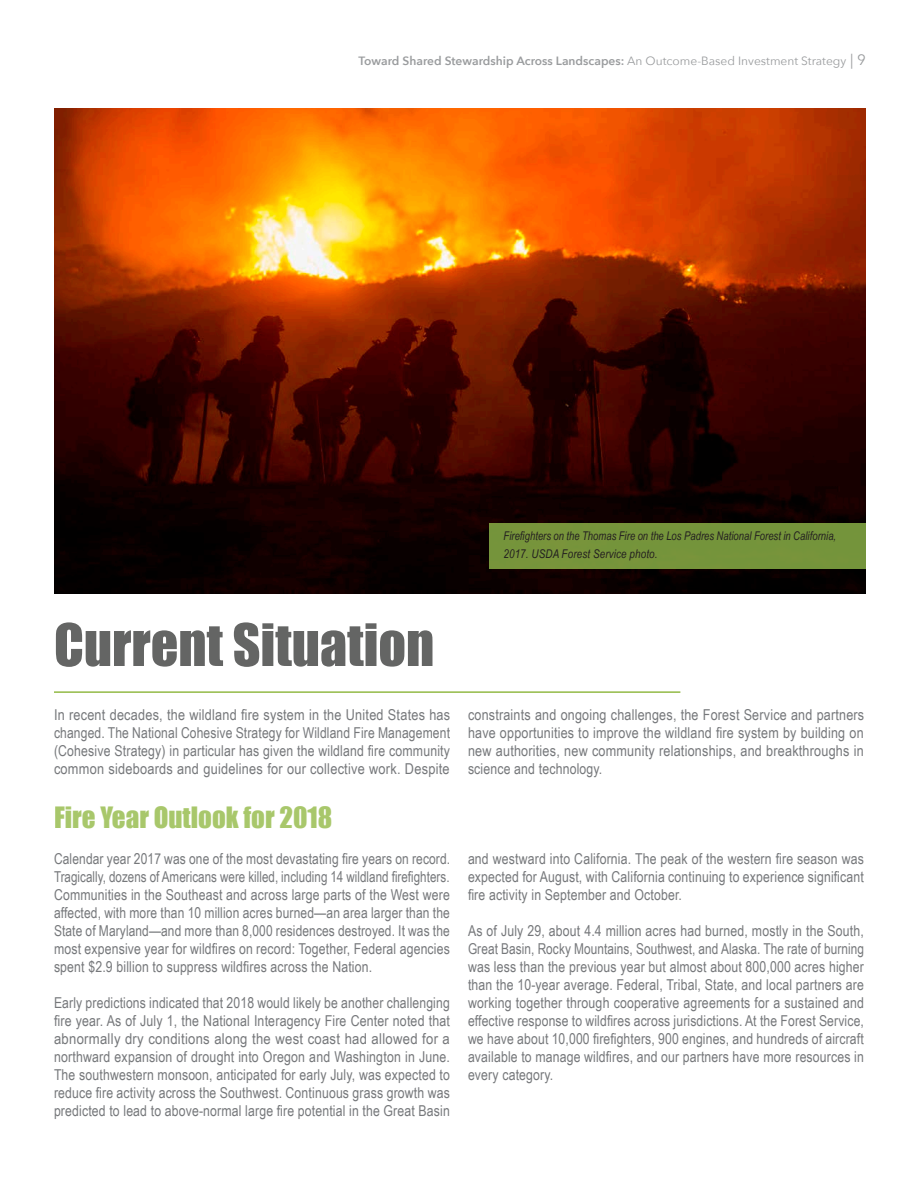
<style>
.page{position:relative;width:918px;height:1188px;background:#fff}
.page>*{position:absolute;margin:0;border:0;box-sizing:border-box;transform-origin:0 0}
.t1{font:54px "Impact";color:#3e3f3e}
.t2{font:27px "Impact";color:#93ba46}
.t3{font:15px/18px "Arial Narrow";letter-spacing:.01em;color:#76787b;text-align:justify}
.t4{font:italic 12px/18px "Arial Narrow";letter-spacing:.005em;color:#231f20;scale:.96 1}
.Header_Master_page{font:600 12px "Avenir Next";color:#9a9c9e}
.s1{font-weight:400}
.s2{font-weight:400;font-size:15px}
</style>
<div class="page">
<img style="left:54px;top:108px;width:812px;height:486px">
<hr style="left:54px;top:691px;width:626px;height:2px;background:#93ba46">
<div style="left:489px;top:523px;width:377px;height:45px;background:#75943b"></div>
<p class="Header_Master_page" style="left:359px;top:51px;width:509px">Toward Shared Stewardship Across Landscapes: <span class="s1">An Outcome-Based Investment Strategy</span> <span class="s2">| 9</span></p>
<h1 class="t1" style="left:54px;top:603px;width:382px">Current Situation</h1>
<p class="t4" style="left:504px;top:527px;width:348px">Firefighters on the Thomas Fire on the Los Padres National Forest in California,<br>2017. USDA Forest Service photo.</p>
<p class="t3" style="left:54px;top:705px;width:398px">In recent decades, the wildland fire system in the United States has changed. The National Cohesive Strategy for Wildland Fire Management (Cohesive Strategy) in particular has given the wildland fire community common sideboards and guidelines for our collective work. Despite</p>
<p class="t3" style="left:468px;top:705px;width:398px">constraints and ongoing challenges, the Forest Service and partners have opportunities to improve the wildland fire system by building on new authorities, new community relationships, and breakthroughs in science and technology.</p>
<h2 class="t2" style="left:54px;top:796px;width:280px">Fire Year Outlook for 2018</h2>
<p class="t3" style="left:54px;top:849px;width:398px">Calendar year 2017 was one of the most devastating fire years on record.<br>Tragically, dozens of Americans were killed, including 14 wildland firefighters.<br>Communities in the Southeast and across large parts of the West were affected, with more than 10 million acres burned—an area larger than the State of Maryland—and more than 8,000 residences destroyed. It was the most expensive year for wildfires on record: Together, Federal agencies spent $2.9 billion to suppress wildfires across the Nation.</p>
<p class="t3" style="left:54px;top:993px;width:398px">Early predictions indicated that 2018 would likely be another challenging fire year. As of July 1, the National Interagency Fire Center noted that abnormally dry conditions along the west coast had allowed for a northward expansion of drought into Oregon and Washington in June.<br>The southwestern monsoon, anticipated for early July, was expected to reduce fire activity across the Southwest. Continuous grass growth was predicted to lead to above-normal large fire potential in the Great Basin</p>
<p class="t3" style="left:468px;top:849px;width:397px">and westward into California. The peak of the western fire season was expected for August, with California continuing to experience significant fire activity in September and October.</p>
<p class="t3" style="left:468px;top:921px;width:398px">As of July 29, about 4.4 million acres had burned, mostly in the South, Great Basin, Rocky Mountains, Southwest, and Alaska. The rate of burning was less than the previous year but almost about 800,000 acres higher than the 10-year average. Federal, Tribal, State, and local partners are working together through cooperative agreements for a sustained and effective response to wildfires across jurisdictions. At the Forest Service, we have about 10,000 firefighters, 900 engines, and hundreds of aircraft available to manage wildfires, and our partners have more resources in every category.</p>
</div>
